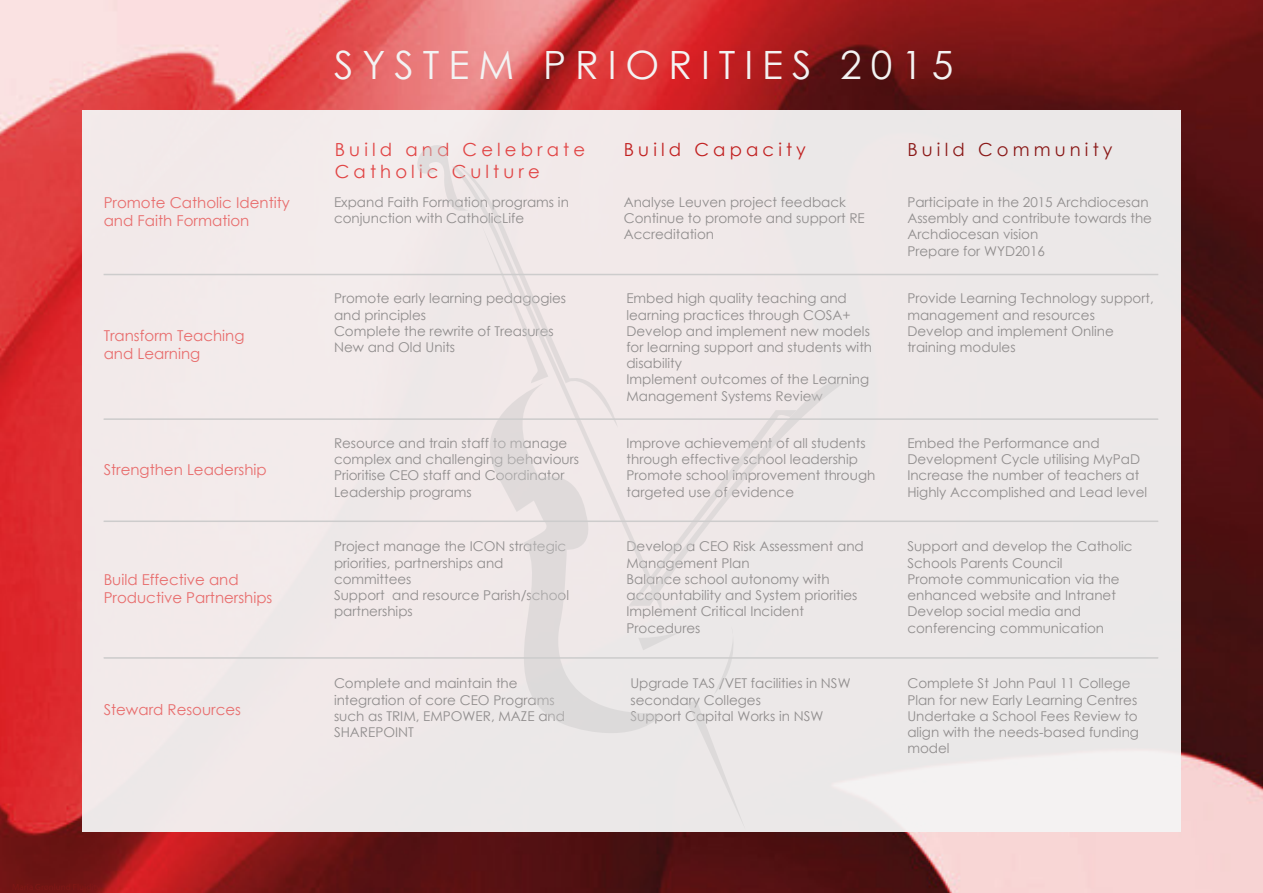
<style>
.page{position:relative;width:1263px;height:893px;background:#fff}
.page>*{position:absolute;margin:0;border:0;box-sizing:border-box;transform-origin:0 0}
.t1{font:39px "Century Gothic";letter-spacing:.23em;color:#f3f3f3}
.t2{font:18px/21.6px "Century Gothic";letter-spacing:.23em;color:#e14444}
.t3{font:18px "Century Gothic";letter-spacing:.23em;color:#8a1817}
.t4{font:18px "Century Gothic";letter-spacing:.23em;color:#c12020}
.t5{font:15px/18px "Century Gothic";color:#e86d6d}
.t6{font:13.5px/16.2px "Century Gothic";color:#908d8d}
</style>
<div class="page">
<img style="left:0;top:0;width:1263px;height:893px">
<div style="left:83px;top:110px;width:1098px;height:721px;background:#efe8e8"></div>
<svg style="left:524px;top:612px;width:137px;height:121px"></svg>
<svg style="left:638px;top:632px;width:40px;height:18px"></svg>
<svg style="left:688px;top:642px;width:55px;height:181px"></svg>
<svg style="left:490px;top:428px;width:139px;height:184px"></svg>
<svg style="left:659px;top:383px;width:184px;height:226px"></svg>
<svg style="left:629px;top:410px;width:168px;height:196px"></svg>
<svg style="left:418px;top:145px;width:199px;height:283px"></svg>
<hr style="left:104px;top:274px;width:1054px;height:1px;background:#cdcccc">
<hr style="left:104px;top:418px;width:1054px;height:2px;background:#cdcccc">
<hr style="left:104px;top:520px;width:1054px;height:2px;background:#cdcccc">
<hr style="left:104px;top:657px;width:1054px;height:2px;background:#cdcccc">
<p class="t5" style="left:104px;top:193px;width:188px">Promote Catholic Identity and Faith Formation</p>
<p class="t5" style="left:104px;top:326px;width:142px">Transform Teaching and Learning</p>
<p class="t5" style="left:104px;top:460px;width:165px">Strengthen Leadership</p>
<p class="t5" style="left:104px;top:570px;width:170px">Build Effective and<br>Productive Partnerships</p>
<p class="t5" style="left:104px;top:700px;width:139px">Steward Resources</p>
<h1 class="t1" style="left:334px;top:37px;width:621px">SYSTEM PRIORITIES 2015</h1>
<h2 class="t2" style="left:335px;top:138px;width:252px">Build and Celebrate<br>Catholic Culture</h2>
<h2 class="t4" style="left:624px;top:137px;width:184px">Build Capacity</h2>
<h2 class="t3" style="left:907px;top:137px;width:207px">Build Community</h2>
<p class="t6" style="left:334px;top:194px;width:236px">Expand Faith Formation programs in conjunction with CatholicLife</p>
<p class="t6" style="left:624px;top:194px;width:243px">Analyse Leuven project feedback<br>Continue to promote and support RE<br>Accreditation</p>
<p class="t6" style="left:907px;top:194px;width:246px">Participate in the 2015 Archdiocesan<br>Assembly and contribute towards the<br>Archdiocesan vision<br>Prepare for WYD2016</p>
<p class="t6" style="left:334px;top:290px;width:234px">Promote early learning pedagogies and principles<br>Complete the rewrite of Treasures<br>New and Old Units</p>
<p class="t6" style="left:334px;top:435px;width:246px">Resource and train staff to manage complex and challenging behaviours<br>Prioritise CEO staff and Coordinator<br>Leadership programs</p>
<p class="t6" style="left:334px;top:538px;width:237px">Project manage the ICON strategic priorities, partnerships and committees<br>Support and resource Parish/school partnerships</p>
<p class="t6" style="left:626px;top:290px;width:247px">Embed high quality teaching and learning practices through COSA+<br>Develop and implement new models for learning support and students with disability<br>Implement outcomes of the Learning<br>Management Systems Review</p>
<p class="t6" style="left:907px;top:290px;width:248px">Provide Learning Technology support, management and resources<br>Develop and implement Online training modules</p>
<p class="t6" style="left:626px;top:435px;width:250px">Improve achievement of all students through effective school leadership Promote school improvement through targeted use of evidence</p>
<p class="t6" style="left:907px;top:435px;width:241px">Embed the Performance and<br>Development Cycle utilising MyPaD<br>Increase the number of teachers at<br>Highly Accomplished and Lead level</p>
<p class="t6" style="left:626px;top:538px;width:239px">Develop a CEO Risk Assessment and<br>Management Plan<br>Balance school autonomy with accountability and System priorities<br>Implement Critical Incident<br>Procedures</p>
<p class="t6" style="left:907px;top:538px;width:227px">Support and develop the Catholic<br>Schools Parents Council<br>Promote communication via the enhanced website and Intranet<br>Develop social media and conferencing communication</p>
<p class="t6" style="left:334px;top:675px;width:233px">Complete and maintain the integration of core CEO Programs such as TRIM, EMPOWER, MAZE and<br>SHAREPOINT</p>
<p class="t6" style="left:630px;top:675px;width:222px">Upgrade TAS /VET facilities in NSW secondary Colleges<br>Support Capital Works in NSW</p>
<p class="t6" style="left:907px;top:675px;width:233px">Complete St John Paul 11 College<br>Plan for new Early Learning Centres<br>Undertake a School Fees Review to align with the needs-based funding model</p>
</div>
